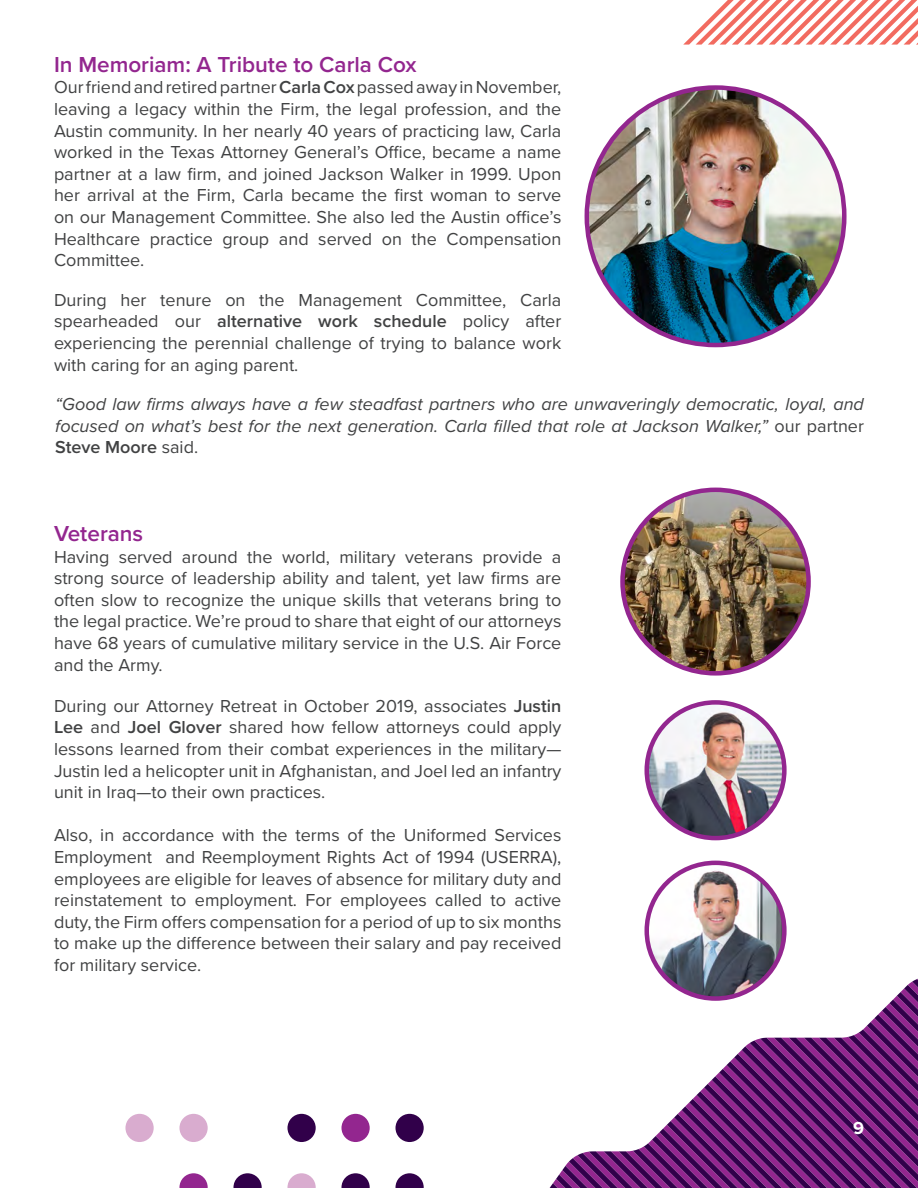
<style>
.page{position:relative;width:918px;height:1188px;background:#fff}
.page>*{position:absolute;margin:0;border:0;box-sizing:border-box;transform-origin:0 0}
.t1{font:600 22.5px "Proxima Nova";color:#93268f}
.t2{font:18px/21.6px "Proxima Nova";color:#414243;text-align:justify}
.t3{font:italic 18px/21.6px "Proxima Nova";color:#414243;text-align:justify}
.t4{font:700 18px "Proxima Nova";color:#fff}
.s1{font-weight:600}
.s2{font-style:normal}
.s3{font-weight:600;font-style:normal}
</style>
<div class="page">
<svg style="left:550px;top:979px;width:368px;height:209px"></svg>
<div style="left:396px;top:1114px;width:28px;height:28px;background:#31004a;border-radius:50%"></div>
<svg style="left:396px;top:1173px;width:28px;height:15px"></svg>
<div style="left:341px;top:1114px;width:29px;height:28px;background:#93268f;border-radius:50%"></div>
<svg style="left:341px;top:1173px;width:29px;height:15px"></svg>
<div style="left:287px;top:1114px;width:29px;height:28px;background:#31004a;border-radius:50%"></div>
<svg style="left:287px;top:1173px;width:29px;height:15px"></svg>
<svg style="left:233px;top:1173px;width:29px;height:15px"></svg>
<div style="left:179px;top:1114px;width:29px;height:28px;background:#d9accf;border-radius:50%"></div>
<svg style="left:179px;top:1173px;width:29px;height:15px"></svg>
<div style="left:125px;top:1114px;width:29px;height:28px;background:#d9accf;border-radius:50%"></div>
<svg style="left:683px;top:0;width:235px;height:45px"></svg>
<img style="left:587px;top:88px;width:257px;height:257px;border-radius:129px">
<img style="left:648px;top:702px;width:135px;height:136px">
<div style="left:644px;top:700px;width:143px;height:140px;border:4px solid #93268f;border-radius:50%"></div>
<img style="left:623px;top:490px;width:186px;height:181px">
<div style="left:620px;top:488px;width:191px;height:188px;border:4px solid #93268f;border-radius:50%"></div>
<img style="left:647px;top:863px;width:137px;height:136px">
<div style="left:644px;top:861px;width:143px;height:140px;border:4px solid #93268f;border-radius:50%"></div>
<p class="t1" style="left:54px;top:47px;width:364px">In Memoriam: A Tribute to Carla Cox</p>
<p class="t2" style="left:54px;top:76px;width:509px">Our friend and retired partner <span class="s1">Carla Cox</span> passed away in November, leaving a legacy within the Firm, the legal profession, and the Austin community. In her nearly 40 years of practicing law, Carla worked in the Texas Attorney General’s Office, became a name partner at a law firm, and joined Jackson Walker in 1999. Upon her arrival at the Firm, Carla became the first woman to serve on our Management Committee. She also led the Austin office’s Healthcare practice group and served on the Compensation Committee.</p>
<p class="t2" style="left:54px;top:288px;width:509px">During her tenure on the Management Committee, Carla spearheaded our <span class="s1">alternative work schedule</span> policy after experiencing the perennial challenge of trying to balance work with caring for an aging parent.</p>
<p class="t3" style="left:55px;top:393px;width:810px">“Good law firms always have a few steadfast partners who are unwaveringly democratic, loyal, and focused on what’s best for the next generation. Carla filled that role at Jackson Walker,” <span class="s2">our partner </span><span class="s3">Steve Moore</span> <span class="s2">said.</span></p>
<p class="t1" style="left:54px;top:517px;width:91px">Veterans</p>
<p class="t2" style="left:54px;top:545px;width:509px">Having served around the world, military veterans provide a strong source of leadership ability and talent, yet law firms are often slow to recognize the unique skills that veterans bring to the legal practice. We’re proud to share that eight of our attorneys have 68 years of cumulative military service in the U.S. Air Force and the Army.</p>
<p class="t2" style="left:54px;top:694px;width:509px">During our Attorney Retreat in October 2019, associates <span class="s1">Justin Lee</span> and <span class="s1">Joel Glover</span> shared how fellow attorneys could apply lessons learned from their combat experiences in the military— Justin led a helicopter unit in Afghanistan, and Joel led an infantry unit in Iraq—to their own practices.</p>
<p class="t2" style="left:54px;top:824px;width:509px">Also, in accordance with the terms of the Uniformed Services Employment and Reemployment Rights Act of 1994 (USERRA), employees are eligible for leaves of absence for military duty and reinstatement to employment. For employees called to active duty, the Firm offers compensation for a period of up to six months to make up the difference between their salary and pay received for military service.</p>
<p class="t4" style="left:853px;top:1115px;width:12px">9</p>
</div>
